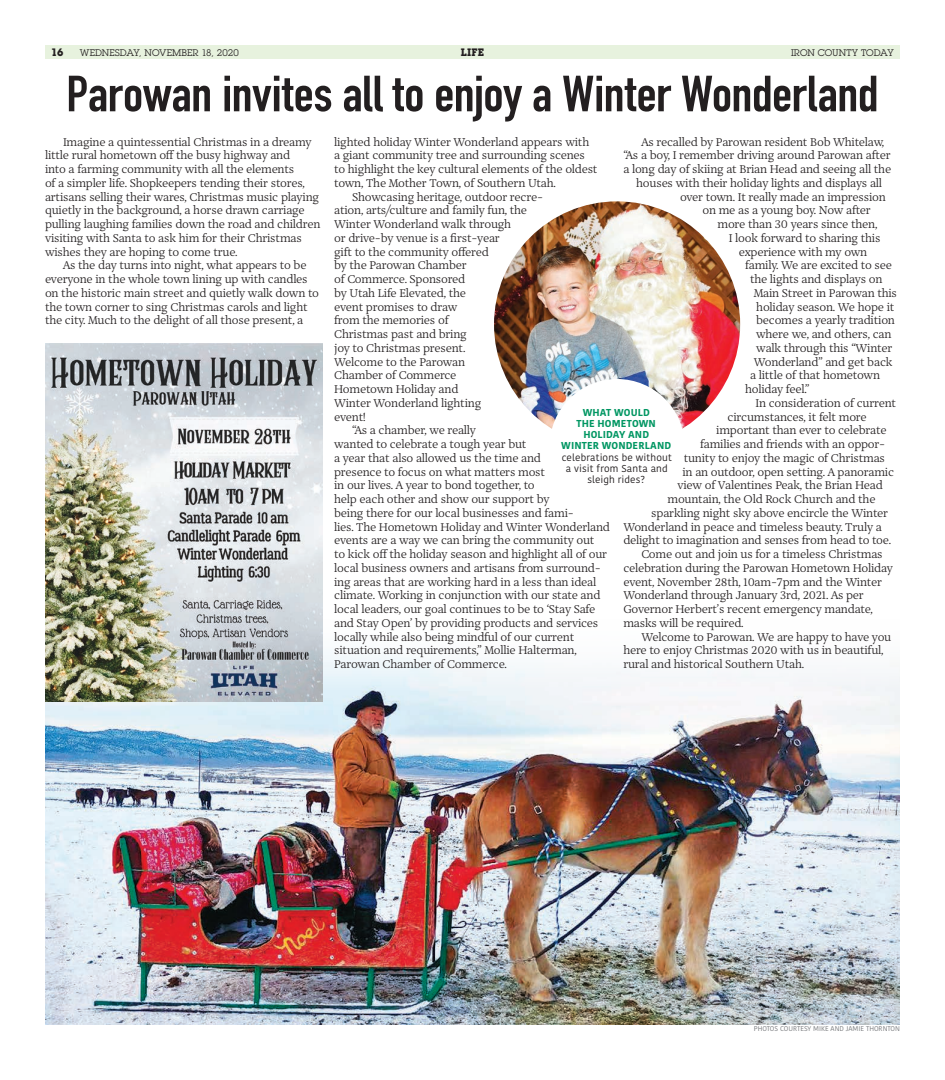
<style>
.page{position:relative;width:945px;height:1080px;background:#fff}
.page>*{position:absolute;margin:0;border:0;box-sizing:border-box;transform-origin:0 0}
.t1{font:700 50px "DIN Condensed";letter-spacing:-.005em;color:#231f20;scale:1.08 1}
.t2{font:300 12.5px/13.8px "Prospectus S";letter-spacing:-.02em;color:#231f20}
.t3{font:700 10.62px "Lubalin Graph IT Cby BT";color:#231f20}
.t4{font:10px/11.2px "Kohinoor Bangla";letter-spacing:.01em;color:#231f20;text-align:center}
.t5{font:700 10px/11.2px "Kohinoor Bangla";letter-spacing:.01em;color:#009662;text-align:center}
.t6{font:9.38px "Lubalin Graph";letter-spacing:.01em;color:#231f20}
.t7{font:6.88px "Kohinoor Devanagari";color:#76787b}
.s1{font-family:"Lubalin Graph IT Cby BT";font-weight:700;font-size:10.62px}
</style>
<div class="page">
<div style="left:45px;top:45px;width:855px;height:14px;background:#e7f2de"></div>
<img style="left:45px;top:620px;width:855px;height:404px">
<img style="left:45px;top:343px;width:277px;height:359px">
<img style="left:490px;top:197px;width:255px;height:255px;border-radius:128px">
<div style="left:485px;top:192px;width:264px;height:265px;border:9px solid #fff;border-radius:50%"></div>
<div style="left:550px;top:379px;width:135px;height:135px;background:#fff;border-radius:50%"></div>
<p class="t6" style="left:51px;top:46px;width:189px"><span class="s1">16</span> WEDNESDAY, NOVEMBER 18, 2020</p>
<p class="t3" style="left:461px;top:46px;width:25px">life</p>
<p class="t6" style="left:791px;top:46px;width:104px">IRON COUNTY TODAY</p>
<h1 class="t1" style="left:66px;top:64px;width:754px">Parowan invites all to enjoy a Winter Wonderland</h1>
<p class="t2" style="left:45px;top:134px;width:277px;text-indent:18px">Imagine a quintessential Christmas in a dreamy little rural hometown off the busy highway and<br>into a farming community with all the elements<br>of a simpler life. Shopkeepers tending their stores, artisans selling their wares, Christmas music playing quietly in the background, a horse drawn carriage pulling laughing families down the road and children visiting with Santa to ask him for their Christmas wishes they are hoping to come true.</p>
<p class="t2" style="left:45px;top:258px;width:276px;text-indent:18px">As the day turns into night, what appears to be everyone in the whole town lining up with candles on the historic main street and quietly walk down to the town corner to sing Christmas carols and light the city. Much to the delight of all those present, a</p>
<p class="t2" style="left:641px;top:134px;width:244px">As recalled by Parowan resident Bob Whitelaw,</p>
<p class="t2" style="left:623px;top:148px;width:269px">“As a boy, I remember driving around Parowan after</p>
<p class="t2" style="left:623px;top:162px;width:269px">a long day of skiing at Brian Head and seeing all the</p>
<p class="t2" style="left:636px;top:176px;width:247px">houses with their holiday lights and displays all</p>
<p class="t2" style="left:680px;top:189px;width:207px">over town. It really made an impression</p>
<p class="t2" style="left:703px;top:203px;width:170px">on me as a young boy. Now after</p>
<p class="t2" style="left:718px;top:217px;width:161px">more than 30 years since then,</p>
<p class="t2" style="left:729px;top:231px;width:153px">I look forward to sharing this</p>
<p class="t2" style="left:739px;top:244px;width:130px">experience with my own</p>
<p class="t2" style="left:745px;top:258px;width:148px">family. We are excited to see</p>
<p class="t2" style="left:750px;top:272px;width:134px">the lights and displays on</p>
<p class="t2" style="left:754px;top:286px;width:145px">Main Street in Parowan this</p>
<p class="t2" style="left:756px;top:299px;width:140px">holiday season. We hope it</p>
<p class="t2" style="left:756px;top:313px;width:140px">becomes a yearly tradition</p>
<p class="t2" style="left:756px;top:327px;width:137px">where we, and others, can</p>
<p class="t2" style="left:756px;top:341px;width:138px">walk through this “Winter</p>
<p class="t2" style="left:754px;top:354px;width:140px">Wonderland” and get back</p>
<p class="t2" style="left:750px;top:368px;width:132px">a little of that hometown</p>
<p class="t2" style="left:745px;top:382px;width:66px">holiday feel.”</p>
<p class="t2" style="left:756px;top:396px;width:142px">In consideration of current</p>
<p class="t2" style="left:728px;top:409px;width:141px">circumstances, it felt more</p>
<p class="t2" style="left:716px;top:423px;width:172px">important than ever to celebrate</p>
<p class="t2" style="left:700px;top:437px;width:187px">families and friends with an oppor-</p>
<p class="t2" style="left:684px;top:451px;width:203px">tunity to enjoy the magic of Christmas</p>
<p class="t2" style="left:683px;top:464px;width:213px">in an outdoor, open setting. A panoramic</p>
<p class="t2" style="left:678px;top:478px;width:207px">view of Valentines Peak, the Brian Head</p>
<p class="t2" style="left:668px;top:492px;width:210px">mountain, the Old Rock Church and the</p>
<p class="t2" style="left:651px;top:506px;width:238px">sparkling night sky above encircle the Winter</p>
<p class="t2" style="left:623px;top:519px;width:260px">Wonderland in peace and timeless beauty. Truly a</p>
<p class="t2" style="left:623px;top:533px;width:269px">delight to imagination and senses from head to toe.</p>
<p class="t2" style="left:641px;top:547px;width:243px">Come out and join us for a timeless Christmas</p>
<p class="t2" style="left:623px;top:561px;width:271px">celebration during the Parowan Hometown Holiday</p>
<p class="t2" style="left:623px;top:574px;width:260px">event, November 28th, 10am-7pm and the Winter</p>
<p class="t2" style="left:623px;top:588px;width:242px">Wonderland through January 3rd, 2021. As per</p>
<p class="t2" style="left:623px;top:602px;width:251px">Governor Herbert’s recent emergency mandate,</p>
<p class="t2" style="left:623px;top:616px;width:122px">masks will be required.</p>
<p class="t2" style="left:641px;top:629px;width:251px">Welcome to Parowan. We are happy to have you</p>
<p class="t2" style="left:623px;top:643px;width:262px">here to enjoy Christmas 2020 with us in beautiful,</p>
<p class="t2" style="left:623px;top:657px;width:182px">rural and historical Southern Utah.</p>
<p class="t2" style="left:334px;top:134px;width:257px">lighted holiday Winter Wonderland appears with</p>
<p class="t2" style="left:334px;top:148px;width:252px">a giant community tree and surrounding scenes</p>
<p class="t2" style="left:334px;top:162px;width:265px">to highlight the key cultural elements of the oldest</p>
<p class="t2" style="left:334px;top:176px;width:223px">town, The Mother Town, of Southern Utah.</p>
<p class="t2" style="left:352px;top:189px;width:192px">Showcasing heritage, outdoor recre-</p>
<p class="t2" style="left:334px;top:203px;width:195px">ation, arts/culture and family fun, the</p>
<p class="t2" style="left:334px;top:217px;width:179px">Winter Wonderland walk through</p>
<p class="t2" style="left:334px;top:231px;width:167px">or drive-by venue is a first-year</p>
<p class="t2" style="left:334px;top:244px;width:156px">gift to the community offered</p>
<p class="t2" style="left:334px;top:258px;width:134px">by the Parowan Chamber</p>
<p class="t2" style="left:334px;top:272px;width:133px">of Commerce. Sponsored</p>
<p class="t2" style="left:334px;top:286px;width:133px">by Utah Life Elevated, the</p>
<p class="t2" style="left:334px;top:299px;width:125px">event promises to draw</p>
<p class="t2" style="left:334px;top:313px;width:116px">from the memories of</p>
<p class="t2" style="left:334px;top:327px;width:134px">Christmas past and bring</p>
<p class="t2" style="left:334px;top:341px;width:133px">joy to Christmas present.</p>
<p class="t2" style="left:334px;top:354px;width:133px">Welcome to the Parowan</p>
<p class="t2" style="left:334px;top:368px;width:124px">Chamber of Commerce</p>
<p class="t2" style="left:334px;top:382px;width:126px">Hometown Holiday and</p>
<p class="t2" style="left:334px;top:396px;width:149px">Winter Wonderland lighting</p>
<p class="t2" style="left:334px;top:409px;width:33px">event!</p>
<p class="t2" style="left:352px;top:423px;width:125px">“As a chamber, we really</p>
<p class="t2" style="left:334px;top:437px;width:194px">wanted to celebrate a tough year but</p>
<p class="t2" style="left:334px;top:451px;width:208px">a year that also allowed us the time and</p>
<p class="t2" style="left:334px;top:464px;width:213px">presence to focus on what matters most</p>
<p class="t2" style="left:334px;top:478px;width:202px">in our lives. A year to bond together, to</p>
<p class="t2" style="left:334px;top:492px;width:217px">help each other and show our support by</p>
<p class="t2" style="left:334px;top:506px;width:241px">being there for our local businesses and fami-</p>
<p class="t2" style="left:334px;top:519px;width:277px">lies. The Hometown Holiday and Winter Wonderland</p>
<p class="t2" style="left:334px;top:533px;width:262px">events are a way we can bring the community out</p>
<p class="t2" style="left:334px;top:547px;width:275px">to kick off the holiday season and highlight all of our</p>
<p class="t2" style="left:334px;top:561px;width:268px">local business owners and artisans from surround-</p>
<p class="t2" style="left:334px;top:574px;width:264px">ing areas that are working hard in a less than ideal</p>
<p class="t2" style="left:334px;top:588px;width:268px">climate. Working in conjunction with our state and</p>
<p class="t2" style="left:334px;top:602px;width:263px">local leaders, our goal continues to be to ‘Stay Safe</p>
<p class="t2" style="left:334px;top:616px;width:266px">and Stay Open’ by providing products and services</p>
<p class="t2" style="left:334px;top:629px;width:242px">locally while also being mindful of our current</p>
<p class="t2" style="left:334px;top:643px;width:244px">situation and requirements,” Mollie Halterman,</p>
<p class="t2" style="left:334px;top:657px;width:174px">Parowan Chamber of Commerce.</p>
<p class="t5" style="left:561px;top:406px;width:111px">WHAT WOULD<br>THE H OMETOWN<br>HOLIDAY AND<br>WINTER WONDERLAND</p>
<p class="t4" style="left:562px;top:451px;width:112px">celebrations be without a visit from Santa and sleigh rides?</p>
<p class="t7" style="left:754px;top:1024px;width:148px">PHOTOS COURTESY MIKE AND JAM IE THORNTON</p>
</div>
